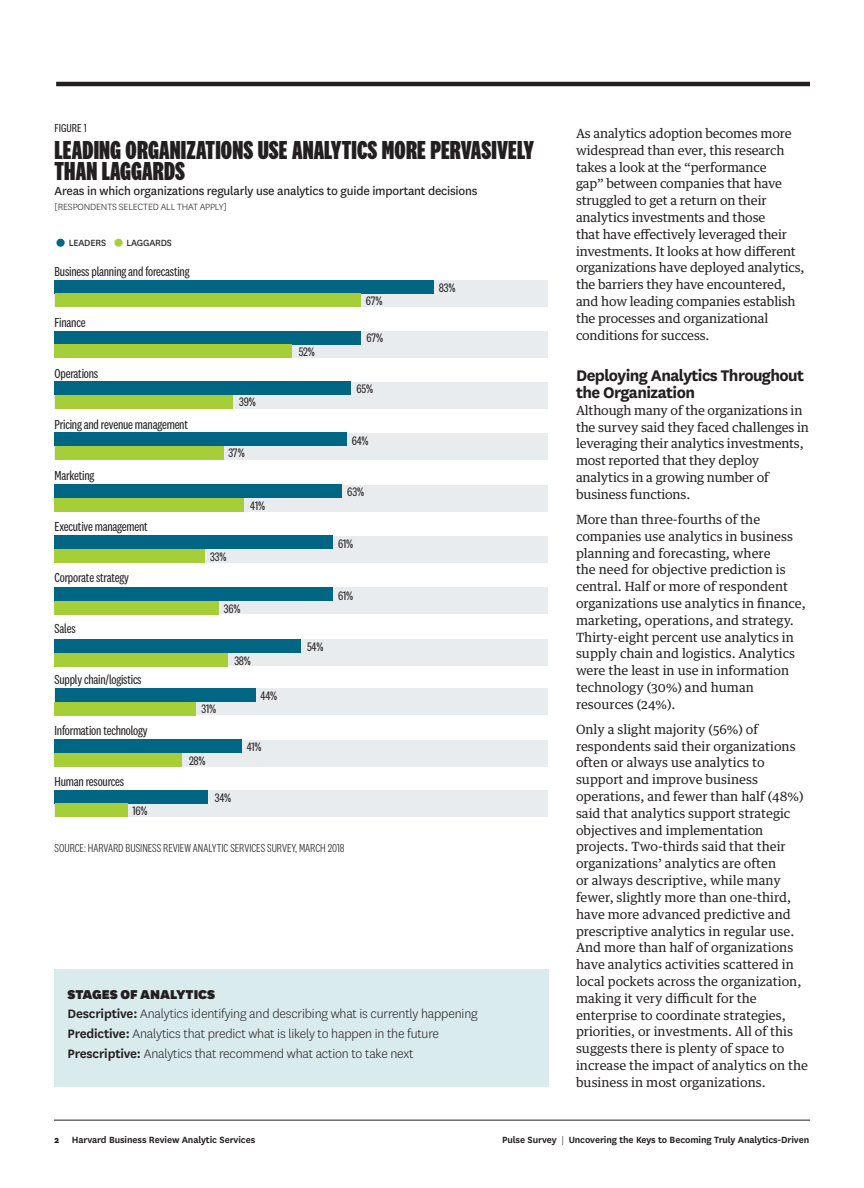
<style>
.page{position:relative;width:864px;height:1188px;background:#fff}
.page>*{position:absolute;margin:0;border:0;box-sizing:border-box;transform-origin:0 0}
.t1{font:800 27px/21px "National 2 Compressed";letter-spacing:.005em;color:#231f20}
.INT_B-HED{font:700 18px/16.8px "National HBR";letter-spacing:-.03em;color:#231f20}
.HIGHLIGHTS_B-HED{font:900 15px "National HBR";color:#231f20}
.SIDEBAR_TEXT{font:300 14.25px "National HBR";letter-spacing:-.01em;color:#231f20}
.t2{font:13.5px "National 2 Condensed";letter-spacing:-.015em;color:#231f20}
.t3{font:13.5px "HBR Stationery";letter-spacing:-.015em;color:#231f20}
.INT_BODY{font:12.75px/16.8px "Guardian Text Egyp HBR";color:#231f20}
.t4{font:12.75px "National 2 Condensed";letter-spacing:-.015em;color:#231f20}
.t5{font:300 12px "National 2 Condensed";color:#231f20}
.t6{font:12px "National 2 Condensed";color:#231f20}
.t7{font:600 10.5px "National HBR";letter-spacing:-.01em;color:#231f20}
.t8{font:300 10.5px "HBR Stationery";letter-spacing:-.015em;color:#231f20}
.t9{font:10.5px "National HBR";letter-spacing:-.015em;color:#231f20}
.s1{font-family:"HBR Stationery";font-size:31.5px;color:#016584}
.s2{font-family:"HBR Stationery";font-size:31.5px;color:#a6ce39}
.s3{font-weight:600}
.s4{font-weight:800}
.s5{font-weight:300}
</style>
<div class="page">
<hr style="left:56px;top:82px;width:754px;height:4px;background:#231f20">
<hr style="left:54px;top:1120px;width:756px;height:1px;background:#231f20">
<div style="left:54px;top:280px;width:494px;height:27px;background:#e9ecef"></div>
<div style="left:54px;top:331px;width:494px;height:27px;background:#e9ecef"></div>
<div style="left:54px;top:382px;width:494px;height:27px;background:#e9ecef"></div>
<div style="left:54px;top:433px;width:494px;height:27px;background:#e9ecef"></div>
<div style="left:55px;top:280px;width:379px;height:13px;background:#016584"></div>
<div style="left:55px;top:293px;width:306px;height:14px;background:#a6ce39"></div>
<div style="left:54px;top:331px;width:307px;height:13px;background:#016584"></div>
<div style="left:54px;top:344px;width:238px;height:14px;background:#a6ce39"></div>
<div style="left:55px;top:382px;width:296px;height:13px;background:#016584"></div>
<div style="left:55px;top:395px;width:178px;height:14px;background:#a6ce39"></div>
<div style="left:55px;top:433px;width:292px;height:13px;background:#016584"></div>
<div style="left:55px;top:446px;width:168px;height:14px;background:#a6ce39"></div>
<div style="left:54px;top:485px;width:494px;height:27px;background:#e9ecef"></div>
<div style="left:55px;top:485px;width:287px;height:13px;background:#016584"></div>
<div style="left:55px;top:498px;width:189px;height:14px;background:#a6ce39"></div>
<div style="left:54px;top:536px;width:494px;height:27px;background:#e9ecef"></div>
<div style="left:55px;top:536px;width:278px;height:13px;background:#016584"></div>
<div style="left:55px;top:549px;width:150px;height:14px;background:#a6ce39"></div>
<div style="left:54px;top:587px;width:494px;height:27px;background:#e9ecef"></div>
<div style="left:55px;top:587px;width:278px;height:14px;background:#016584"></div>
<div style="left:55px;top:601px;width:164px;height:13px;background:#a6ce39"></div>
<div style="left:54px;top:639px;width:494px;height:27px;background:#e9ecef"></div>
<div style="left:55px;top:639px;width:246px;height:14px;background:#016584"></div>
<div style="left:55px;top:653px;width:173px;height:13px;background:#a6ce39"></div>
<div style="left:54px;top:688px;width:494px;height:27px;background:#e9ecef"></div>
<div style="left:55px;top:688px;width:200px;height:14px;background:#016584"></div>
<div style="left:55px;top:702px;width:141px;height:13px;background:#a6ce39"></div>
<div style="left:54px;top:740px;width:494px;height:27px;background:#e9ecef"></div>
<div style="left:55px;top:740px;width:187px;height:13px;background:#016584"></div>
<div style="left:55px;top:753px;width:127px;height:14px;background:#a6ce39"></div>
<div style="left:54px;top:790px;width:494px;height:27px;background:#e9ecef"></div>
<div style="left:55px;top:790px;width:153px;height:14px;background:#016584"></div>
<div style="left:55px;top:804px;width:72px;height:13px;background:#a6ce39"></div>
<div style="left:54px;top:969px;width:495px;height:118px;background:#daebed"></div>
<p class="t6" style="left:55px;top:122px;width:34px">FIGURE 1</p>
<p class="t1" style="left:55px;top:139px;width:481px">LEADING ORGANIZATIONS USE ANALYTICS MORE PERVASIVELY<br>THAN LAGGARDS</p>
<p class="t3" style="left:55px;top:182px;width:424px">Areas in which organizations regularly use analytics to guide important decisions</p>
<p class="t8" style="left:55px;top:200px;width:174px">[RESPONDENTS SELECTED ALL THAT APPLY]</p>
<p class="t9" style="left:55px;top:236px;width:53px"><span class="s1">•</span> LEADERS</p>
<p class="t9" style="left:112px;top:236px;width:61px"><span class="s2">•</span> LAGGARDS</p>
<p class="t2" style="left:55px;top:264px;width:137px">Business planning and forecasting</p>
<p class="t2" style="left:55px;top:315px;width:32px">Finance</p>
<p class="t4" style="left:439px;top:281px;width:18px">83%</p>
<p class="t4" style="left:366px;top:294px;width:18px">67%</p>
<p class="t2" style="left:55px;top:366px;width:45px">Operations</p>
<p class="t2" style="left:55px;top:417px;width:135px">Pricing and revenue management</p>
<p class="t2" style="left:55px;top:468px;width:41px">Marketing</p>
<p class="t2" style="left:55px;top:519px;width:95px">Executive management</p>
<p class="t2" style="left:55px;top:570px;width:76px">Corporate strategy</p>
<p class="t2" style="left:55px;top:621px;width:23px">Sales</p>
<p class="t4" style="left:239px;top:395px;width:18px">39%</p>
<p class="t4" style="left:228px;top:446px;width:18px">37%</p>
<p class="t4" style="left:210px;top:550px;width:18px">33%</p>
<p class="t4" style="left:250px;top:499px;width:16px">41%</p>
<p class="t4" style="left:224px;top:602px;width:18px">36%</p>
<p class="t4" style="left:234px;top:653px;width:18px">38%</p>
<p class="t2" style="left:55px;top:672px;width:88px">Supply chain/logistics</p>
<p class="t2" style="left:55px;top:723px;width:95px">Information technology</p>
<p class="t2" style="left:55px;top:774px;width:71px">Human resources</p>
<p class="t4" style="left:202px;top:702px;width:16px">31%</p>
<p class="t4" style="left:189px;top:754px;width:18px">28%</p>
<p class="t4" style="left:215px;top:791px;width:18px">34%</p>
<p class="t4" style="left:260px;top:689px;width:18px">44%</p>
<p class="t4" style="left:247px;top:740px;width:16px">41%</p>
<p class="t4" style="left:299px;top:345px;width:18px">52%</p>
<p class="t4" style="left:367px;top:331px;width:18px">67%</p>
<p class="t4" style="left:356px;top:382px;width:18px">65%</p>
<p class="t4" style="left:352px;top:434px;width:18px">64%</p>
<p class="t4" style="left:347px;top:485px;width:18px">63%</p>
<p class="t4" style="left:338px;top:537px;width:17px">61%</p>
<p class="t4" style="left:338px;top:589px;width:17px">61%</p>
<p class="t4" style="left:307px;top:640px;width:18px">54%</p>
<p class="t4" style="left:133px;top:804px;width:17px">16%</p>
<p class="t5" style="left:55px;top:842px;width:292px">SOURCE: HARVARD BUSINESS REVIEW ANALYTIC SERVICES SURVEY, MARCH 2018</p>
<p class="HIGHLIGHTS_B-HED" style="left:68px;top:984px;width:149px">STAGES OF ANALYTICS</p>
<p class="SIDEBAR_TEXT" style="left:68px;top:1005px;width:412px"><span class="s3">Descriptive:</span> Analytics identifying and describing what is currently happening</p>
<p class="SIDEBAR_TEXT" style="left:68px;top:1025px;width:373px"><span class="s3">Predictive:</span> Analytics that predict what is likely to happen in the future</p>
<p class="SIDEBAR_TEXT" style="left:68px;top:1045px;width:348px"><span class="s3">Prescriptive:</span> Analytics that recommend what action to take next</p>
<p class="INT_BODY" style="left:576px;top:124px;width:230px">As analytics adoption becomes more widespread than ever, this research takes a look at the “performance<br>gap” between companies that have struggled to get a return on their analytics investments and those<br>that have effectively leveraged their investments. It looks at how different organizations have deployed analytics, the barriers they have encountered, and how leading companies establish the processes and organizational conditions for success.</p>
<p class="INT_B-HED" style="left:576px;top:366px;width:230px">Deploying Analytics Throughout the Organization</p>
<p class="INT_BODY" style="left:576px;top:401px;width:234px">Although many of the organizations in the survey said they faced challenges in leveraging their analytics investments, most reported that they deploy analytics in a growing number of business functions.</p>
<p class="INT_BODY" style="left:576px;top:510px;width:231px">More than three-fourths of the companies use analytics in business planning and forecasting, where<br>the need for objective prediction is central. Half or more of respondent organizations use analytics in finance, marketing, operations, and strategy.<br>Thirty-eight percent use analytics in supply chain and logistics. Analytics were the least in use in information technology (30%) and human resources (24%).</p>
<p class="INT_BODY" style="left:576px;top:720px;width:234px">Only a slight majority (56%) of respondents said their organizations often or always use analytics to support and improve business operations, and fewer than half (48%) said that analytics support strategic objectives and implementation projects. Two-thirds said that their organizations’ analytics are often<br>or always descriptive, while many fewer, slightly more than one-third, have more advanced predictive and prescriptive analytics in regular use.<br>And more than half of organizations have analytics activities scattered in local pockets across the organization, making it very difficult for the enterprise to coordinate strategies, priorities, or investments. All of this suggests there is plenty of space to increase the impact of analytics on the business in most organizations.</p>
<p class="t7" style="left:54px;top:1133px;width:203px"><span class="s4">2</span> Harvard Business Review Analytic Services</p>
<p class="t7" style="left:502px;top:1133px;width:309px">Pulse Survey <span class="s5">|</span> Uncovering the Keys to Becoming Truly Analytics-Driven</p>
</div>
